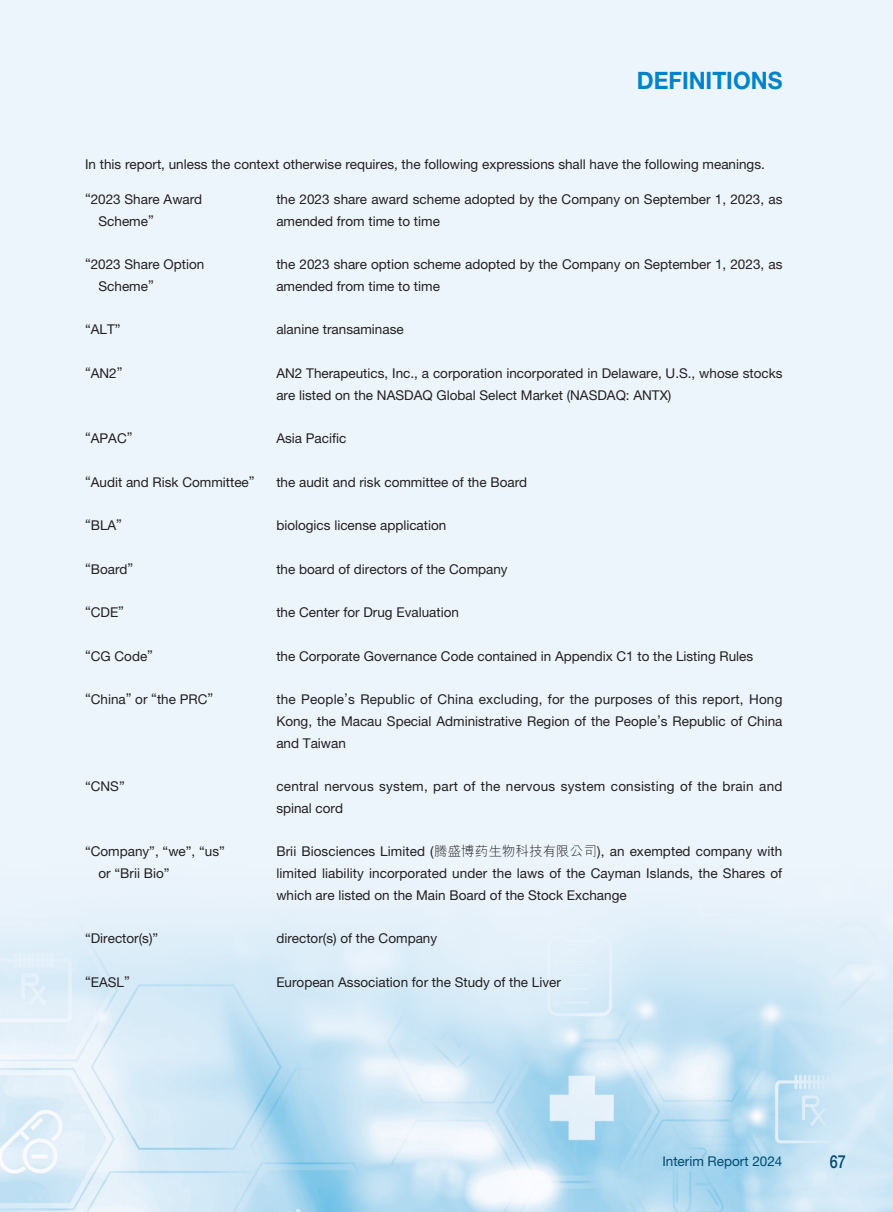
<style>
.page{position:relative;width:893px;height:1212px;background:#fff}
.page>*{position:absolute;margin:0;border:0;box-sizing:border-box;transform-origin:0 0}
.t1{font:700 24px "Helvetica Neue LT Std";color:#0083ca;scale:.95 1}
.t2{font:500 18px "Helvetica Neue LT Std";color:#024a6e;scale:.8 1}
.t3{font:13.5px/21.8px "Helvetica Neue LT Std";color:#231f20}
.t4{font:13.5px/21.8px "Helvetica Neue LT Std";letter-spacing:.02em;color:#231f20}
.t5{font:13.5px "Helvetica Neue LT Std";color:#024a6e}
.s1{font-family:"M Hei HKS";font-weight:300}
.s2{font-family:"M Hei HK";font-weight:300}
</style>
<div class="page">
<img style="left:0;top:0;width:893px;height:1212px">
<h1 class="t1" style="left:637px;top:66px;width:155px">DEFINITIONS</h1>
<p class="t3" style="left:85px;top:154px;width:681px">In this report, unless the context otherwise requires, the following expressions shall have the following meanings.</p>
<p class="t3" style="left:99px;top:188px;width:105px;text-indent:-14px">“2023 Share Award<br>Scheme”</p>
<p class="t3" style="left:276px;top:188px;width:508px">the 2023 share award scheme adopted by the Company on September 1, 2023, as amended from time to time</p>
<p class="t3" style="left:99px;top:253px;width:107px;text-indent:-14px">“2023 Share Option<br>Scheme”</p>
<p class="t3" style="left:276px;top:253px;width:507px">the 2023 share option scheme adopted by the Company on September 1, 2023, as amended from time to time</p>
<p class="t3" style="left:85px;top:319px;width:37px">“ALT”</p>
<p class="t3" style="left:276px;top:319px;width:129px">alanine transaminase</p>
<p class="t3" style="left:85px;top:362px;width:39px">“AN2”</p>
<p class="t3" style="left:276px;top:362px;width:508px">AN2 Therapeutics, Inc., a corporation incorporated in Delaware, U.S., whose stocks are listed on the NASDAQ Global Select Market (NASDAQ: ANTX)</p>
<p class="t3" style="left:85px;top:427px;width:49px">“APAC”</p>
<p class="t3" style="left:276px;top:427px;width:71px">Asia Pacific</p>
<p class="t3" style="left:85px;top:471px;width:171px">“Audit and Risk Committee”</p>
<p class="t3" style="left:276px;top:471px;width:252px">the audit and risk committee of the Board</p>
<p class="t3" style="left:85px;top:514px;width:39px">“BLA”</p>
<p class="t3" style="left:276px;top:514px;width:172px">biologics license application</p>
<p class="t3" style="left:85px;top:558px;width:50px">“Board”</p>
<p class="t3" style="left:276px;top:558px;width:233px">the board of directors of the Company</p>
<p class="t3" style="left:85px;top:601px;width:41px">“CDE”</p>
<p class="t3" style="left:276px;top:601px;width:184px">the Center for Drug Evaluation</p>
<p class="t3" style="left:85px;top:645px;width:69px">“CG Code”</p>
<p class="t3" style="left:276px;top:645px;width:478px">the Corporate Governance Code contained in Appendix C1 to the Listing Rules</p>
<p class="t3" style="left:85px;top:688px;width:130px">“China” or “the PRC”</p>
<p class="t3" style="left:276px;top:688px;width:507px;text-align:justify">the People’s Republic of China excluding, for the purposes of this report, Hong Kong, the Macau Special Administrative Region of the People’s Republic of China and Taiwan</p>
<p class="t3" style="left:85px;top:775px;width:41px">“CNS”</p>
<p class="t4" style="left:276px;top:775px;width:507px">central nervous system, part of the nervous system consisting of the brain and spinal cord</p>
<p class="t3" style="left:99px;top:840px;width:128px;text-indent:-13px">“Company”, “we”, “us” or “Brii Bio”</p>
<p class="t3" style="left:276px;top:840px;width:508px;text-align:justify">Brii Biosciences Limited (<span class="s1">騰盛博藥</span><span class="s2">生物科技有限公司</span>), an exempted company with limited liability incorporated under the laws of the Cayman Islands, the Shares of which are listed on the Main Board of the Stock Exchange</p>
<p class="t3" style="left:85px;top:927px;width:75px">“Director(s)”</p>
<p class="t3" style="left:276px;top:927px;width:162px">director(s) of the Company</p>
<p class="t3" style="left:85px;top:971px;width:46px">“EASL”</p>
<p class="t3" style="left:276px;top:971px;width:286px">European Association for the Study of the Liver</p>
<p class="t5" style="left:662px;top:1153px;width:122px">Interim Report 2024</p>
<h2 class="t2" style="left:830px;top:1151px;width:22px">67</h2>
</div>
